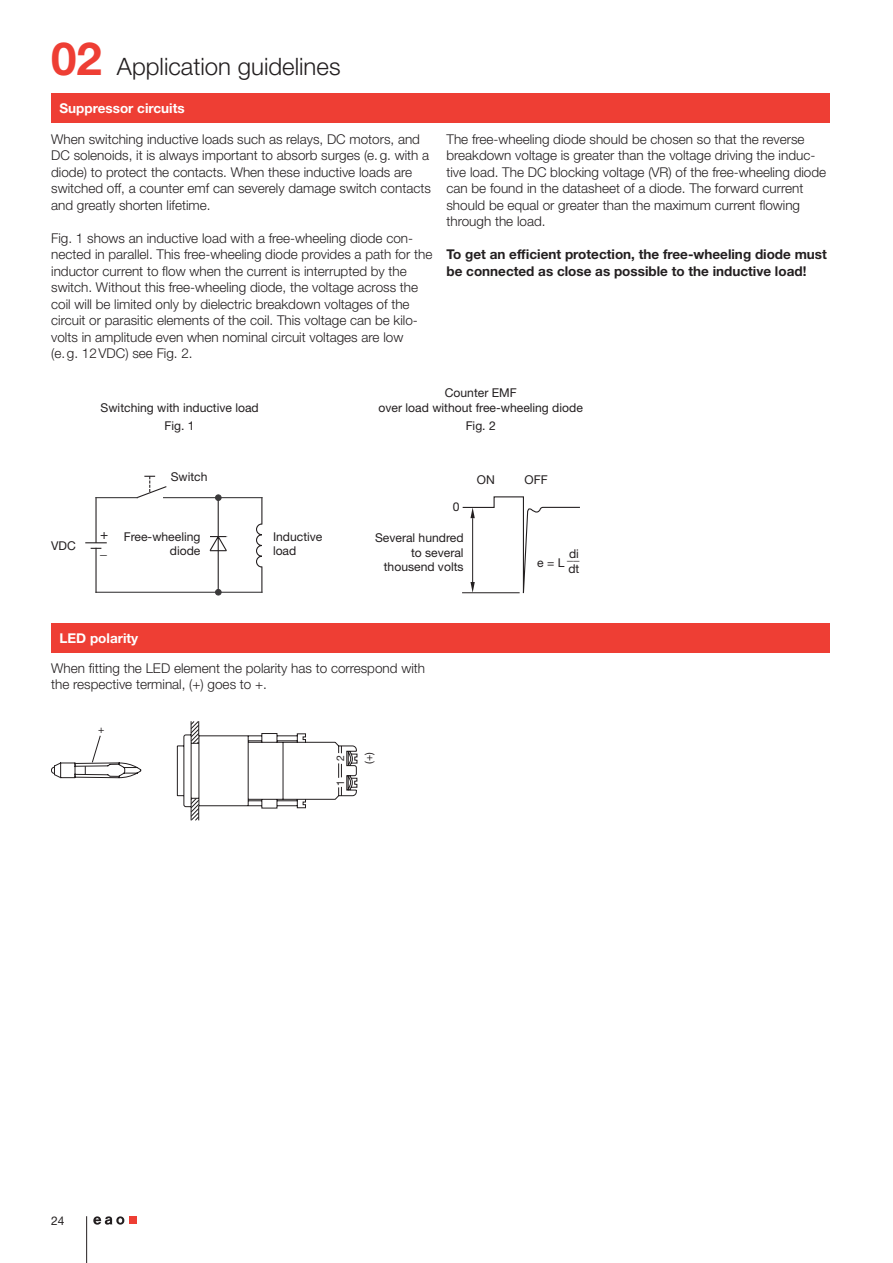
<style>
.page{position:relative;width:893px;height:1263px;background:#fff}
.page>*{position:absolute;margin:0;border:0;box-sizing:border-box;transform-origin:0 0}
.t1{font:700 45.75px "Helvetica Neue LT Pro";color:#ee3e34}
.t2{font:300 24px "Helvetica Neue LT Pro";color:#231f20}
.t3{font:13.65px/14.2px "Helvetica Neue";color:#231f20}
.t4{font:300 13.5px/16.5px "Helvetica Neue LT Pro";color:#231f20}
.t5{font:700 13.5px/16.5px "Helvetica Neue LT Pro";color:#231f20}
.t6{font:700 13.5px "Helvetica Neue LT Pro";color:#fff}
.t7{font:12.15px/14.5px "Helvetica Neue";color:#231f20;text-align:right}
.t8{font:12px "Helvetica Neue LT Pro";color:#231f20}
.t9{font:10.5px "Helvetica Neue";color:#231f20}
</style>
<div class="page">
<hr style="left:86px;top:1216px;width:1px;height:47px;background:#231f20">
<div style="left:129px;top:1216px;width:7px;height:8px;background:#ee3e34"></div>
<svg style="left:93px;top:1216px;width:31px;height:8px"></svg>
<div style="left:51px;top:94px;width:778px;height:29px;background:#ee3e34"></div>
<div style="left:51px;top:623px;width:778px;height:30px;background:#ee3e34"></div>
<svg style="left:462px;top:496px;width:118px;height:98px"></svg>
<hr style="left:96px;top:592px;width:166px;height:1px;background:#3a393a">
<svg style="left:208px;top:495px;width:20px;height:100px"></svg>
<hr style="left:218px;top:497px;width:44px;height:1px;background:#3a393a">
<hr style="left:164px;top:497px;width:54px;height:1px;background:#3a393a">
<svg style="left:255px;top:498px;width:8px;height:94px"></svg>
<svg style="left:85px;top:476px;width:82px;height:117px"></svg>
<svg style="left:177px;top:721px;width:181px;height:100px"></svg>
<svg style="left:51px;top:735px;width:91px;height:44px"></svg>
<h1 class="t1" style="left:51px;top:30px;width:52px">02</h1>
<h2 class="t2" style="left:117px;top:52px;width:225px">Application guidelines</h2>
<p class="t6" style="left:60px;top:100px;width:127px">Suppressor circuits</p>
<p class="t4" style="left:51px;top:130px;width:381px">When switching inductive loads such as relays, DC motors, and DC solenoids, it is always important to absorb surges (e.g. with a diode) to protect the contacts. When these inductive loads are switched off, a counter emf can severely damage switch contacts and greatly shorten lifetime.</p>
<p class="t4" style="left:51px;top:229px;width:383px">Fig. 1 shows an inductive load with a free-wheeling diode con&shy;nected in parallel. This free-wheeling diode provides a path for the inductor current to flow when the current is interrupted by the switch. Without this free-wheeling diode, the voltage across the coil will be limited only by dielectric breakdown voltages of the circuit or parasitic elements of the coil. This voltage can be kilo&shy;volts in amplitude even when nominal circuit voltages are low (e.g. 12VDC) see Fig. 2.</p>
<p class="t4" style="left:446px;top:130px;width:381px">The free-wheeling diode should be chosen so that the reverse breakdown voltage is greater than the voltage driving the induc&shy;tive load. The DC blocking voltage (VR) of the free-wheeling diode can be found in the datasheet of a diode. The forward current should be equal or greater than the maximum current flowing through the load.</p>
<p class="t5" style="left:446px;top:246px;width:382px">To get an efficient protection, the free-wheeling diode must be connected as close as possible to the inductive load!</p>
<p class="t7" style="left:101px;top:398px;width:160px;line-height:18.1px;text-align:center">Switching with inductive load<br>Fig. 1</p>
<p class="t7" style="left:51px;top:538px;width:26px">VDC</p>
<p class="t7" style="left:171px;top:470px;width:38px">Switch</p>
<p class="t3" style="left:100px;top:527px;width:10px">+ _</p>
<p class="t7" style="left:124px;top:529px;width:78px">Free-wheeling diode</p>
<p class="t7" style="left:273px;top:529px;width:51px;text-align:left">Inductive load</p>
<p class="t6" style="left:60px;top:629px;width:80px">LED polarity</p>
<p class="t7" style="left:379px;top:386px;width:206px;text-align:center">Counter EMF<br>over load without free-wheeling diode</p>
<p class="t7" style="left:466px;top:418px;width:32px">Fig. 2</p>
<p class="t7" style="left:453px;top:500px;width:8px">0</p>
<p class="t7" style="left:375px;top:530px;width:90px">Several hundred to several thousend volts</p>
<p class="t7" style="left:477px;top:472px;width:19px">ON</p>
<p class="t7" style="left:525px;top:472px;width:25px">OFF</p>
<p class="t7" style="left:537px;top:555px;width:29px">e = L</p>
<p class="t7" style="left:568px;top:546px;width:13px;text-align:left">di dt</p>
<p class="t7" style="left:567px;top:548px;width:14px">__</p>
<p class="t4" style="left:51px;top:660px;width:375px">When fitting the LED element the polarity has to correspond with the respective terminal, (+) goes to +.</p>
<p class="t9" style="left:98px;top:723px;width:8px">+</p>
<p class="t8" style="left:51px;top:1213px;width:15px">24</p>
<p class="t9" style="left:334px;top:761px;width:7px;rotate:-90deg">2</p>
<p class="t9" style="left:334px;top:785px;width:7px;rotate:-90deg">1</p>
<p class="t9" style="left:362px;top:764px;width:13px;rotate:-90deg">(+)</p>
</div>
